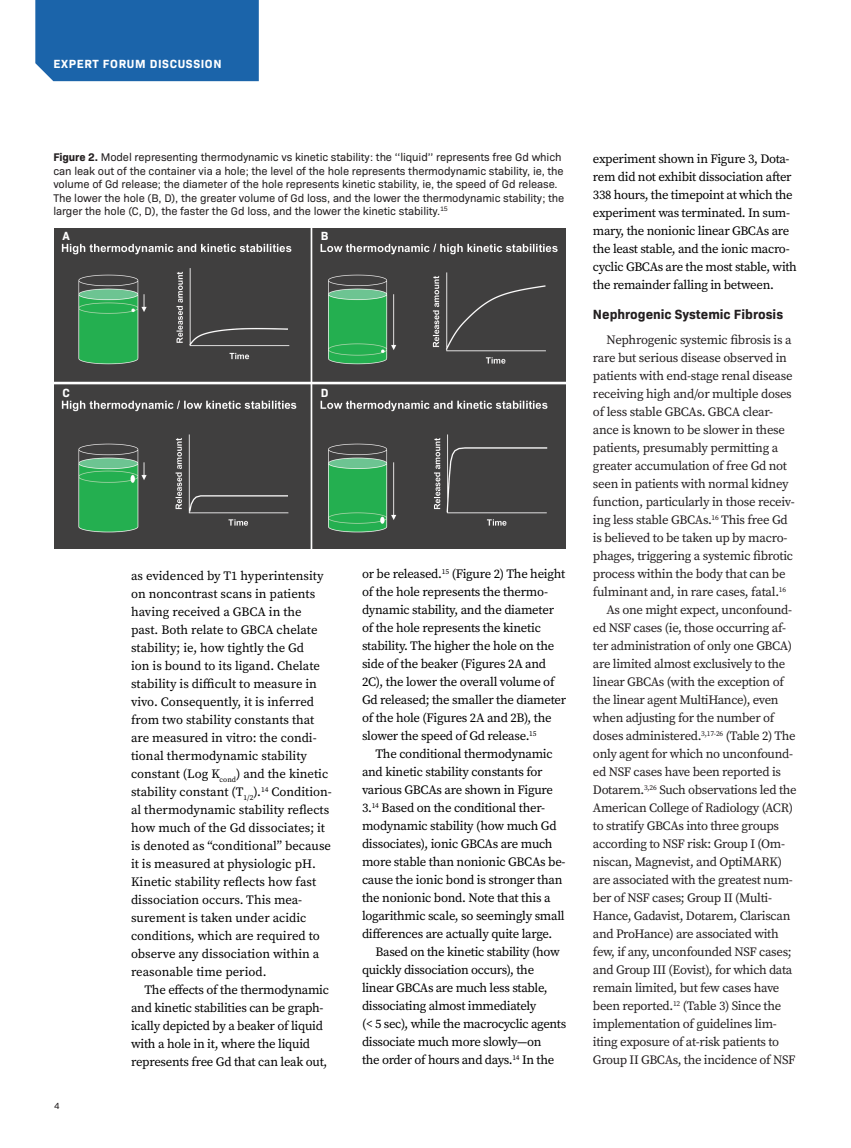
<style>
.page{position:relative;width:851px;height:1148px;background:#fff}
.page>*{position:absolute;margin:0;border:0;box-sizing:border-box;transform-origin:0 0}
.Sub-Heading{font:700 13.5px "Bio Sans";color:#231f20}
.Body{font:12.75px/18px "Source Serif Pro";letter-spacing:-.025em;color:#231f20}
.Body-2{font:12.75px/18px "Source Serif Pro";letter-spacing:-.02em;color:#000}
.Body-3{font:12.75px/18px "Source Serif Pro";color:#000}
.Header-Section{font:700 12px "Bio Sans";letter-spacing:.05em;color:#fff}
.Figure-Markers{font:700 12px "Bio Sans";color:#fff}
.Figure{font:11.25px/13.5px "Bio Sans";letter-spacing:-.01em;color:#231f20}
.t1{font:9px "Bio Sans";color:#231f20}
.s1{font-weight:700}
</style>
<div class="page">
<div style="left:35px;top:0;width:224px;height:81px;background:#1b64aa"></div>
<img style="left:54px;top:229px;width:512px;height:319px">
<p class="Header-Section" style="left:54px;top:54px;width:169px">EXPERT FORUM DISCUSSION</p>
<p class="Figure" style="left:53px;top:149px;width:512px"><span class="s1">Figure 2.</span> Model representing thermodynamic vs kinetic stability: the ‘‘liquid’’ represents free Gd which can leak out of the container via a hole; the level of the hole represents thermodynamic stability, ie, the volume of Gd release; the diameter of the hole represents kinetic stability, ie, the speed of Gd release.<br>The lower the hole (B, D), the greater volume of Gd loss, and the lower the thermodynamic stability; the larger the hole (C, D), the faster the Gd loss, and the lower the kinetic stability.<sup>15</sup></p>
<p class="Figure-Markers" style="left:62px;top:227px;width:9px">A</p>
<p class="Figure-Markers" style="left:62px;top:383px;width:9px">C</p>
<p class="Figure-Markers" style="left:321px;top:227px;width:9px">B</p>
<p class="Figure-Markers" style="left:321px;top:383px;width:9px">D</p>
<p class="t1" style="left:54px;top:1099px;width:7px">4</p>
<p class="Body-3" style="left:131px;top:566px;width:202px">as evidenced by T1 hyperintensity on noncontrast scans in patients having received a GBCA in the past. Both relate to GBCA chelate stability; ie, how tightly the Gd<br>ion is bound to its ligand. Chelate stability is difficult to measure in vivo. Consequently, it is inferred from two stability constants that are measured in vitro: the condi&shy;tional thermodynamic stability constant (Log K<sub>cond</sub>) and the kinetic stability constant (T<sub>1/2</sub>).<sup>14</sup> Condition&shy;al thermodynamic stability reflects how much of the Gd dissociates; it is denoted as “conditional” because it is measured at physiologic pH.<br>Kinetic stability reflects how fast dissociation occurs. This mea&shy;surement is taken under acidic conditions, which are required to observe any dissociation within a reasonable time period.</p>
<p class="Body-2" style="left:131px;top:980px;width:199px;text-indent:14px">The effects of the thermodynamic and kinetic stabilities can be graph&shy;ically depicted by a beaker of liquid with a hole in it, where the liquid represents free Gd that can leak out,</p>
<p class="Body-2" style="left:362px;top:565px;width:206px">or be released.<sup>15</sup> (Figure 2) The height of the hole represents the thermo&shy;dynamic stability, and the diameter of the hole represents the kinetic stability. The higher the hole on the side of the beaker (Figures 2A and 2C), the lower the overall volume of Gd released; the smaller the diameter of the hole (Figures 2A and 2B), the slower the speed of Gd release.<sup>15</sup></p>
<p class="Body-2" style="left:362px;top:745px;width:205px;text-indent:14px">The conditional thermodynamic and kinetic stability constants for various GBCAs are shown in Figure 3.<sup>14</sup> Based on the conditional ther&shy;modynamic stability (how much Gd dissociates), ionic GBCAs are much more stable than nonionic GBCAs be&shy;cause the ionic bond is stronger than the nonionic bond. Note that this a logarithmic scale, so seemingly small differences are actually quite large.</p>
<p class="Body-2" style="left:362px;top:943px;width:206px;text-indent:14px">Based on the kinetic stability (how quickly dissociation occurs), the linear GBCAs are much less stable, dissociating almost immediately<br>(&lt; 5 sec), while the macrocyclic agents dissociate much more slowly—on<br>the order of hours and days.<sup>14</sup> In the</p>
<p class="Body-2" style="left:593px;top:150px;width:205px">experiment shown in Figure 3, Dota&shy;rem did not exhibit dissociation after 338 hours, the timepoint at which the experiment was terminated. In sum&shy;mary, the nonionic linear GBCAs are the least stable, and the ionic macro&shy;cyclic GBCAs are the most stable, with the remainder falling in between.</p>
<p class="Sub-Heading" style="left:593px;top:304px;width:192px">Nephrogenic Systemic Fibrosis</p>
<p class="Body" style="left:593px;top:331px;width:203px;text-indent:14px">Nephrogenic systemic fibrosis is a rare but serious disease observed in patients with end-stage renal disease receiving high and/or multiple doses of less stable GBCAs. GBCA clear&shy;ance is known to be slower in these patients, presumably permitting a greater accumulation of free Gd not seen in patients with normal kidney function, particularly in those receiv&shy;ing less stable GBCAs.<sup>16</sup> This free Gd is believed to be taken up by macro&shy;phages, triggering a systemic fibrotic process within the body that can be fulminant and, in rare cases, fatal.<sup>16</sup></p>
<p class="Body" style="left:593px;top:601px;width:205px;text-indent:14px">As one might expect, unconfound&shy;ed NSF cases (ie, those occurring af&shy;ter administration of only one GBCA) are limited almost exclusively to the linear GBCAs (with the exception of the linear agent MultiHance), even when adjusting for the number of doses administered.<sup>3,17-26</sup> (Table 2) The only agent for which no unconfound&shy;ed NSF cases have been reported is Dotarem.<sup>3,26</sup> Such observations led the American College of Radiology (ACR) to stratify GBCAs into three groups according to NSF risk: Group I (Om&shy;niscan, Magnevist, and OptiMARK) are associated with the greatest num&shy;ber of NSF cases; Group II (Multi-Hance, Gadavist, Dotarem, Clariscan and ProHance) are associated with few, if any, unconfounded NSF cases; and Group III (Eovist), for which data remain limited, but few cases have been reported.<sup>12</sup> (Table 3) Since the implementation of guidelines lim&shy;iting exposure of at-risk patients to Group II GBCAs, the incidence of NSF</p>
</div>
